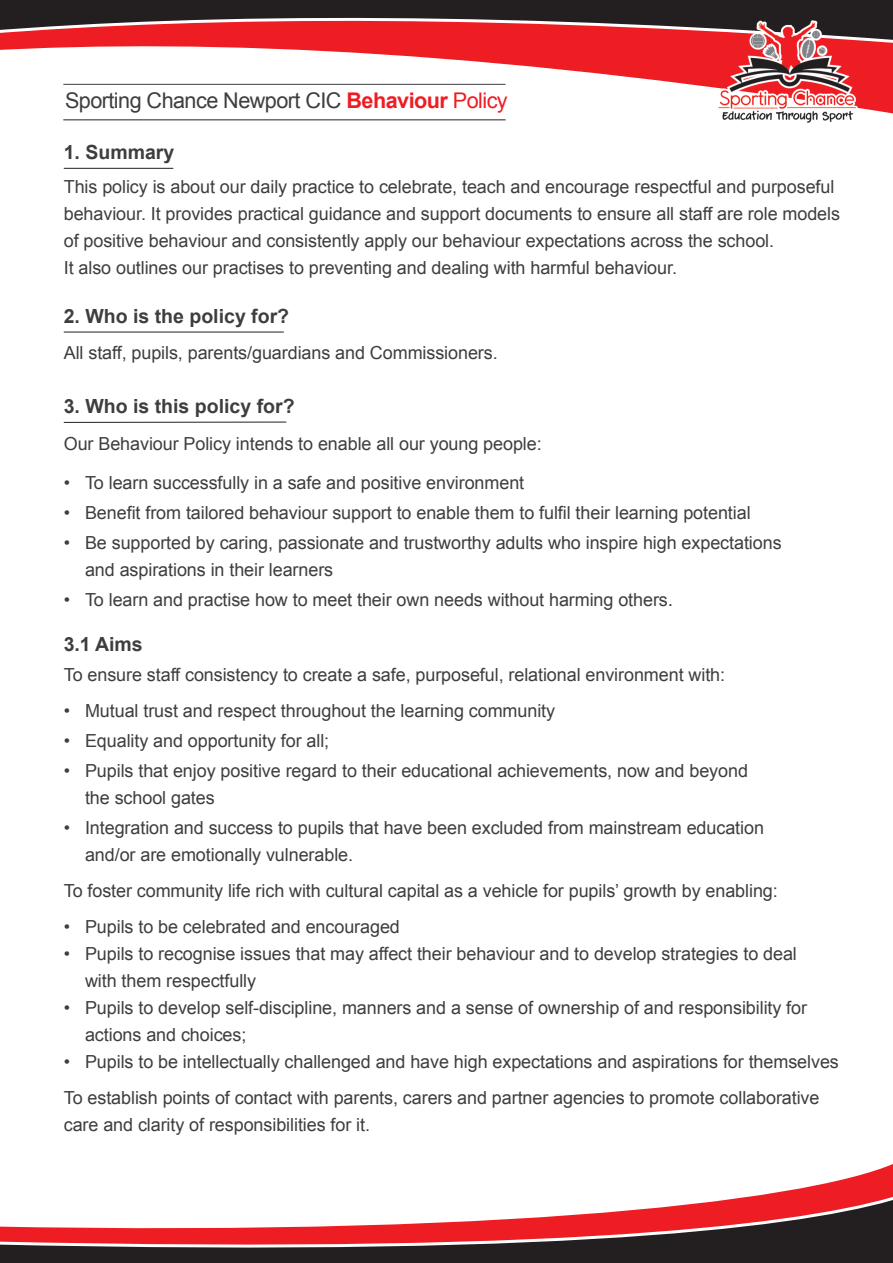
<style>
.page{position:relative;width:893px;height:1263px;background:#fff}
.page>*{position:absolute;margin:0;border:0;box-sizing:border-box;transform-origin:0 0}
.t1{font:21.6px "Arial";letter-spacing:-.025em;color:#3e3e3f}
.t2{font:700 19.5px "Arial";color:#3e3e3f}
.t3{font:18px/27px "Arial";letter-spacing:-.005em;color:#3e3e3f}
.s1{font-weight:700;color:#ee1d23}
.s2{color:#ee1d23}
.s3{font-size:19.5px}
</style>
<div class="page">
<div style="left:0;top:1257px;width:893px;height:6px;background:#231f20"></div>
<svg style="left:0;top:1164px;width:893px;height:93px"></svg>
<div style="left:0;top:0;width:893px;height:13px;background:#231f20"></div>
<svg style="left:0;top:13px;width:893px;height:108px"></svg>
<img style="left:715px;top:18px;width:145px;height:105px">
<hr style="left:63px;top:84px;width:443px;height:1px;background:#3e3e3f">
<hr style="left:63px;top:119px;width:443px;height:1px;background:#231f20">
<hr style="left:64px;top:168px;width:109px;height:1px;background:#231f20">
<hr style="left:64px;top:332px;width:220px;height:1px;background:#231f20">
<hr style="left:64px;top:422px;width:222px;height:1px;background:#231f20">
<p class="t1" style="left:65px;top:87px;width:444px">Sporting Chance Newport CIC <span class="s1">Behaviour</span> <span class="s2">Policy</span></p>
<p class="t2" style="left:64px;top:139px;width:112px">1. Summary</p>
<p class="t3" style="left:64px;top:174px;width:778px">This policy is about our daily practice to celebrate, teach and encourage respectful and purposeful behaviour. It provides practical guidance and support documents to ensure all staff are role models of positive behaviour and consistently apply our behaviour expectations across the school.</p>
<p class="t3" style="left:64px;top:255px;width:615px">It also outlines our practises to preventing and dealing with harmful behaviour.</p>
<p class="t2" style="left:64px;top:303px;width:227px">2. Who is the policy for?</p>
<p class="t3" style="left:64px;top:339px;width:435px">All staff, pupils, parents/guardians and Commissioners.</p>
<p class="t2" style="left:64px;top:393px;width:232px">3. Who is this policy for?</p>
<p class="t3" style="left:64px;top:430px;width:479px">Our Behaviour Policy intends to enable all our young people:</p>
<p class="t3" style="left:64px;top:469px;width:462px">• To learn successfully in a safe and positive environment</p>
<p class="t3" style="left:64px;top:499px;width:688px">• Benefit from tailored behaviour support to enable them to fulfil their learning potential</p>
<p class="t3" style="left:64px;top:529px;width:719px">• Be supported by caring, passionate and trustworthy adults who inspire high expectations</p>
<p class="t3" style="left:85px;top:556px;width:250px">and aspirations in their learners</p>
<p class="t3" style="left:64px;top:586px;width:611px">• To learn and practise how to meet their own needs without harming others<span class="s3">.</span></p>
<p class="t2" style="left:64px;top:631px;width:80px">3.1 Aims</p>
<p class="t3" style="left:64px;top:661px;width:663px">To ensure staff consistency to create a safe, purposeful, relational environment with:</p>
<p class="t3" style="left:64px;top:697px;width:493px">• Mutual trust and respect throughout the learning community</p>
<p class="t3" style="left:64px;top:727px;width:267px">• Equality and opportunity for all;</p>
<p class="t3" style="left:64px;top:757px;width:686px">• Pupils that enjoy positive regard to their educational achievements, now and beyond</p>
<p class="t3" style="left:85px;top:784px;width:131px">the school gates</p>
<p class="t3" style="left:64px;top:814px;width:702px">• Integration and success to pupils that have been excluded from mainstream education</p>
<p class="t3" style="left:85px;top:841px;width:270px">and/or are emotionally vulnerable.</p>
<p class="t3" style="left:64px;top:877px;width:716px">To foster community life rich with cultural capital as a vehicle for pupils’ growth by enabling:</p>
<p class="t3" style="left:64px;top:913px;width:338px">• Pupils to be celebrated and encouraged</p>
<p class="t3" style="left:64px;top:940px;width:735px">• Pupils to recognise issues that may affect their behaviour and to develop strategies to deal</p>
<p class="t3" style="left:85px;top:967px;width:173px">with them respectfully</p>
<p class="t3" style="left:64px;top:994px;width:745px">• Pupils to develop self-discipline, manners and a sense of ownership of and responsibility for</p>
<p class="t3" style="left:85px;top:1021px;width:163px">actions and choices;</p>
<p class="t3" style="left:64px;top:1048px;width:777px">• Pupils to be intellectually challenged and have high expectations and aspirations for themselves</p>
<p class="t3" style="left:64px;top:1084px;width:757px">To establish points of contact with parents, carers and partner agencies to promote collaborative</p>
<p class="t3" style="left:64px;top:1111px;width:308px">care and clarity of responsibilities for it.</p>
</div>
